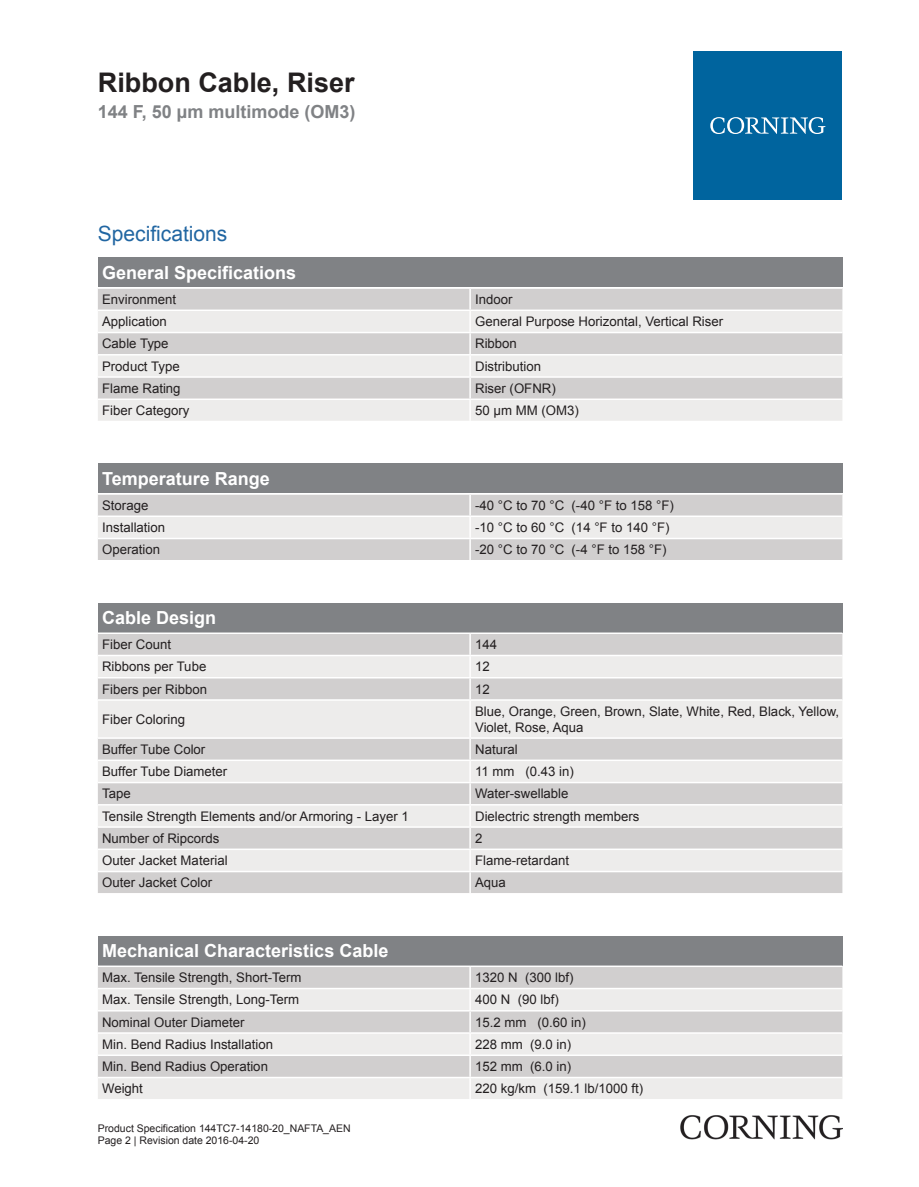
<style>
.page{position:relative;width:919px;height:1187px;background:#fff}
.page>*{position:absolute;margin:0;border:0;box-sizing:border-box;transform-origin:0 0}
.t1{font:700 27px "Arial";color:#231f20}
.t2{font:21px "Arial";color:#2166a2}
.t3{font:700 18px "Arial";color:#fff}
.t4{font:700 18px "Arial";color:#808285}
.t5{font:13.2px/15.9px "Arial";color:#231f20}
.t6{font:10.5px/12.6px "Arial";color:#231f20}
</style>
<div class="page">
<div style="left:98px;top:257px;width:744px;height:30px;background:#808285"></div>
<div style="left:98px;top:289px;width:744px;height:20px;background:#d1cfcf"></div>
<svg style="left:98px;top:311px;width:744px;height:110px;background:#e2e0e0"></svg>
<hr style="left:469px;top:289px;width:2px;height:20px;background:#fff">
<hr style="left:469px;top:311px;width:2px;height:21px;background:#fff">
<hr style="left:469px;top:333px;width:2px;height:21px;background:#fff">
<hr style="left:469px;top:355px;width:2px;height:21px;background:#fff">
<hr style="left:469px;top:378px;width:2px;height:20px;background:#fff">
<hr style="left:469px;top:400px;width:2px;height:21px;background:#fff">
<hr style="left:98px;top:332px;width:372px;height:1px;background:#fff">
<hr style="left:470px;top:332px;width:372px;height:1px;background:#fff">
<hr style="left:98px;top:354px;width:372px;height:1px;background:#fff">
<hr style="left:470px;top:354px;width:372px;height:1px;background:#fff">
<hr style="left:98px;top:376px;width:372px;height:2px;background:#fff">
<hr style="left:470px;top:376px;width:372px;height:2px;background:#fff">
<hr style="left:98px;top:398px;width:372px;height:2px;background:#fff">
<hr style="left:470px;top:398px;width:372px;height:2px;background:#fff">
<div style="left:98px;top:463px;width:744px;height:30px;background:#808285"></div>
<div style="left:98px;top:494px;width:744px;height:66px;background:#d1cfcf"></div>
<div style="left:98px;top:517px;width:744px;height:20px;background:#edeceb"></div>
<hr style="left:469px;top:494px;width:2px;height:21px;background:#fff">
<hr style="left:469px;top:517px;width:2px;height:20px;background:#fff">
<hr style="left:469px;top:539px;width:2px;height:21px;background:#fff">
<hr style="left:98px;top:515px;width:372px;height:2px;background:#fff">
<hr style="left:470px;top:515px;width:372px;height:2px;background:#fff">
<hr style="left:98px;top:537px;width:372px;height:2px;background:#fff">
<hr style="left:470px;top:537px;width:372px;height:2px;background:#fff">
<div style="left:98px;top:602px;width:744px;height:30px;background:#808285"></div>
<div style="left:98px;top:634px;width:744px;height:259px;background:#d1cfcf"></div>
<svg style="left:98px;top:656px;width:744px;height:214px;background:#e2e0e0"></svg>
<hr style="left:469px;top:634px;width:2px;height:20px;background:#fff">
<hr style="left:469px;top:656px;width:2px;height:21px;background:#fff">
<hr style="left:469px;top:678px;width:2px;height:21px;background:#fff">
<hr style="left:469px;top:700px;width:2px;height:37px;background:#fff">
<hr style="left:469px;top:738px;width:2px;height:21px;background:#fff">
<hr style="left:469px;top:761px;width:2px;height:20px;background:#fff">
<hr style="left:469px;top:783px;width:2px;height:21px;background:#fff">
<hr style="left:469px;top:805px;width:2px;height:21px;background:#fff">
<hr style="left:469px;top:827px;width:2px;height:21px;background:#fff">
<hr style="left:469px;top:850px;width:2px;height:20px;background:#fff">
<hr style="left:469px;top:872px;width:2px;height:21px;background:#fff">
<hr style="left:98px;top:654px;width:372px;height:2px;background:#fff">
<hr style="left:470px;top:654px;width:372px;height:2px;background:#fff">
<hr style="left:98px;top:677px;width:372px;height:1px;background:#fff">
<hr style="left:470px;top:677px;width:372px;height:1px;background:#fff">
<hr style="left:98px;top:699px;width:372px;height:1px;background:#fff">
<hr style="left:470px;top:699px;width:372px;height:1px;background:#fff">
<hr style="left:98px;top:737px;width:372px;height:1px;background:#fff">
<hr style="left:470px;top:737px;width:372px;height:1px;background:#fff">
<hr style="left:98px;top:759px;width:372px;height:2px;background:#fff">
<hr style="left:470px;top:759px;width:372px;height:2px;background:#fff">
<hr style="left:98px;top:781px;width:372px;height:2px;background:#fff">
<hr style="left:470px;top:781px;width:372px;height:2px;background:#fff">
<hr style="left:98px;top:804px;width:372px;height:1px;background:#fff">
<hr style="left:470px;top:804px;width:372px;height:1px;background:#fff">
<hr style="left:98px;top:826px;width:372px;height:1px;background:#fff">
<hr style="left:470px;top:826px;width:372px;height:1px;background:#fff">
<hr style="left:98px;top:848px;width:372px;height:2px;background:#fff">
<hr style="left:470px;top:848px;width:372px;height:2px;background:#fff">
<hr style="left:98px;top:870px;width:372px;height:2px;background:#fff">
<hr style="left:470px;top:870px;width:372px;height:2px;background:#fff">
<div style="left:98px;top:935px;width:744px;height:30px;background:#808285"></div>
<div style="left:98px;top:967px;width:744px;height:20px;background:#d1cfcf"></div>
<svg style="left:98px;top:989px;width:744px;height:109px;background:#e2e1e0"></svg>
<hr style="left:469px;top:966px;width:2px;height:21px;background:#fff">
<hr style="left:469px;top:989px;width:2px;height:20px;background:#fff">
<hr style="left:469px;top:1011px;width:2px;height:21px;background:#fff">
<hr style="left:469px;top:1033px;width:2px;height:21px;background:#fff">
<hr style="left:469px;top:1055px;width:2px;height:21px;background:#fff">
<hr style="left:469px;top:1078px;width:2px;height:20px;background:#fff">
<hr style="left:98px;top:1009px;width:372px;height:2px;background:#fff">
<hr style="left:470px;top:1009px;width:372px;height:2px;background:#fff">
<hr style="left:98px;top:1032px;width:372px;height:1px;background:#fff">
<hr style="left:470px;top:1032px;width:372px;height:1px;background:#fff">
<hr style="left:98px;top:1054px;width:372px;height:1px;background:#fff">
<hr style="left:470px;top:1054px;width:372px;height:1px;background:#fff">
<hr style="left:98px;top:1076px;width:372px;height:2px;background:#fff">
<hr style="left:470px;top:1076px;width:372px;height:2px;background:#fff">
<div style="left:693px;top:51px;width:149px;height:149px;background:#00649e"></div>
<svg style="left:710px;top:117px;width:115px;height:17px"></svg>
<img style="left:680px;top:1115px;width:162px;height:24px">
<h1 class="t1" style="left:98px;top:64px;width:258px">Ribbon Cable, Riser</h1>
<h3 class="t4" style="left:98px;top:100px;width:259px">144 F, 50 µm multimode (OM3)</h3>
<h2 class="t2" style="left:98px;top:219px;width:131px">Specifications</h2>
<h3 class="t3" style="left:102px;top:260px;width:196px">General Specifications</h3>
<p class="t5" style="left:102px;top:291px;width:76px">Environment</p>
<p class="t5" style="left:475px;top:291px;width:39px">Indoor</p>
<p class="t5" style="left:102px;top:314px;width:66px">Application</p>
<p class="t5" style="left:475px;top:314px;width:249px">General Purpose Horizontal, Vertical Riser</p>
<p class="t5" style="left:102px;top:336px;width:68px">Cable Type</p>
<p class="t5" style="left:475px;top:336px;width:43px">Ribbon</p>
<p class="t5" style="left:102px;top:358px;width:79px">Product Type</p>
<p class="t5" style="left:475px;top:358px;width:68px">Distribution</p>
<p class="t5" style="left:102px;top:380px;width:80px">Flame Rating</p>
<p class="t5" style="left:475px;top:380px;width:82px">Riser (OFNR)</p>
<p class="t5" style="left:102px;top:402px;width:89px">Fiber Category</p>
<p class="t5" style="left:475px;top:402px;width:105px">50 µm MM (OM3)</p>
<h3 class="t3" style="left:102px;top:466px;width:169px">Temperature Range</h3>
<p class="t5" style="left:102px;top:497px;width:48px">Storage</p>
<p class="t5" style="left:475px;top:497px;width:200px">-40 °C to 70 °C (-40 °F to 158 °F)</p>
<p class="t5" style="left:102px;top:519px;width:65px">Installation</p>
<p class="t5" style="left:475px;top:519px;width:196px">-10 °C to 60 °C (14 °F to 140 °F)</p>
<p class="t5" style="left:102px;top:542px;width:59px">Operation</p>
<p class="t5" style="left:475px;top:542px;width:193px">-20 °C to 70 °C (-4 °F to 158 °F)</p>
<h3 class="t3" style="left:102px;top:605px;width:116px">Cable Design</h3>
<p class="t5" style="left:102px;top:636px;width:70px">Fiber Count</p>
<p class="t5" style="left:475px;top:636px;width:24px">144</p>
<p class="t5" style="left:102px;top:659px;width:106px">Ribbons per Tube</p>
<p class="t5" style="left:475px;top:659px;width:16px">12</p>
<p class="t5" style="left:102px;top:681px;width:106px">Fibers per Ribbon</p>
<p class="t5" style="left:475px;top:681px;width:16px">12</p>
<p class="t5" style="left:102px;top:711px;width:84px">Fiber Coloring</p>
<p class="t5" style="left:475px;top:703px;width:365px">Blue, Orange, Green, Brown, Slate, White, Red, Black, Yellow,<br>Violet, Rose, Aqua</p>
<p class="t5" style="left:102px;top:741px;width:105px">Buffer Tube Color</p>
<p class="t5" style="left:475px;top:741px;width:44px">Natural</p>
<p class="t5" style="left:102px;top:763px;width:127px">Buffer Tube Diameter</p>
<p class="t5" style="left:475px;top:763px;width:100px">11 mm (0.43 in)</p>
<p class="t5" style="left:102px;top:785px;width:30px">Tape</p>
<p class="t5" style="left:475px;top:785px;width:95px">Water-swellable</p>
<p class="t5" style="left:102px;top:808px;width:308px">Tensile Strength Elements and/or Armoring - Layer 1</p>
<p class="t5" style="left:475px;top:808px;width:166px">Dielectric strength members</p>
<p class="t5" style="left:102px;top:830px;width:119px">Number of Ripcords</p>
<p class="t5" style="left:475px;top:830px;width:9px">2</p>
<p class="t5" style="left:102px;top:852px;width:127px">Outer Jacket Material</p>
<p class="t5" style="left:475px;top:852px;width:95px">Flame-retardant</p>
<p class="t5" style="left:102px;top:874px;width:112px">Outer Jacket Color</p>
<p class="t5" style="left:475px;top:874px;width:32px">Aqua</p>
<h3 class="t3" style="left:102px;top:938px;width:288px">Mechanical Characteristics Cable</h3>
<p class="t5" style="left:102px;top:969px;width:201px">Max. Tensile Strength, Short-Term</p>
<p class="t5" style="left:475px;top:969px;width:100px">1320 N (300 lbf)</p>
<p class="t5" style="left:102px;top:991px;width:199px">Max. Tensile Strength, Long-Term</p>
<p class="t5" style="left:475px;top:991px;width:85px">400 N (90 lbf)</p>
<p class="t5" style="left:102px;top:1014px;width:144px">Nominal Outer Diameter</p>
<p class="t5" style="left:475px;top:1014px;width:112px">15.2 mm (0.60 in)</p>
<p class="t5" style="left:102px;top:1036px;width:172px">Min. Bend Radius Installation</p>
<p class="t5" style="left:475px;top:1036px;width:98px">228 mm (9.0 in)</p>
<p class="t5" style="left:102px;top:1058px;width:167px">Min. Bend Radius Operation</p>
<p class="t5" style="left:475px;top:1058px;width:98px">152 mm (6.0 in)</p>
<p class="t5" style="left:102px;top:1080px;width:42px">Weight</p>
<p class="t5" style="left:475px;top:1080px;width:170px">220 kg/km (159.1 lb/1000 ft)</p>
<p class="t6" style="left:98px;top:1121px;width:254px">Product Specification 144TC7-14180-20_NAFTA_AEN<br>Page 2 | Revision date 2016-04-20</p>
</div>
